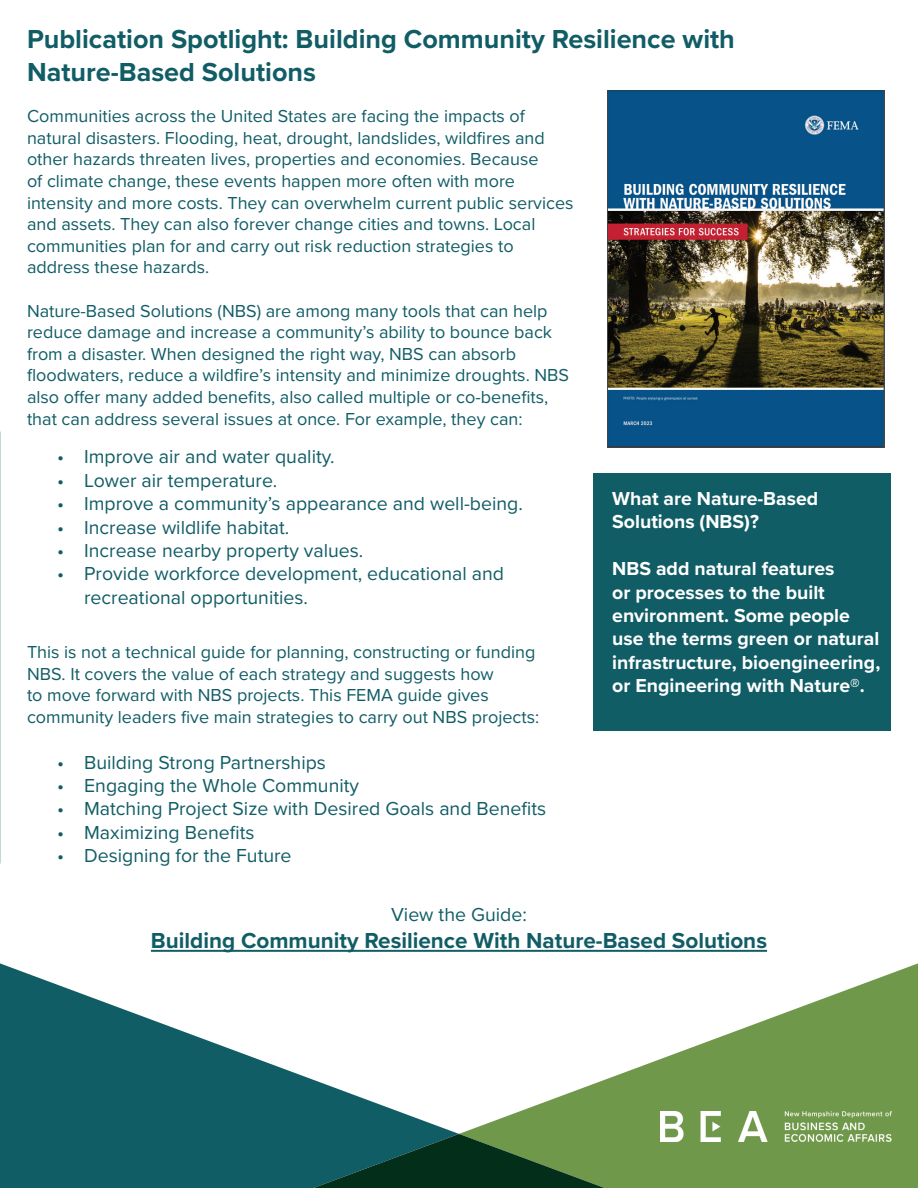
<style>
.page{position:relative;width:918px;height:1188px;background:#fff}
.page>*{position:absolute;margin:0;border:0;box-sizing:border-box;transform-origin:0 0}
.t1{font:700 27px/32.4px "Proxima Nova";color:#115d66}
.t2{font:700 22.5px "Proxima Nova";color:#115d66}
.t3{font:19.5px/23.4px "Proxima Nova";color:#115d66}
.t4{font:700 19.5px/23.4px "Proxima Nova";color:#fff}
.t5{font:18px/21.6px "Proxima Nova";color:#115d66}
</style>
<div class="page">
<svg style="left:0;top:963px;width:459px;height:225px;fill:#115d66"></svg>
<svg style="left:459px;top:963px;width:459px;height:225px;fill:#70984a"></svg>
<svg style="left:303px;top:1134px;width:312px;height:54px;background:#23573b"></svg>
<img style="left:661px;top:1111px;width:230px;height:30px">
<div style="left:593px;top:473px;width:298px;height:258px;background:#115d66"></div>
<img style="left:608px;top:91px;width:277px;height:357px">
<hr style="left:151px;top:950px;width:616px;height:2px;background:#115d66">
<h1 class="t1" style="left:27px;top:23px;width:709px">Publication Spotlight: Building Community Resilience with<br>Nature-Based Solutions</h1>
<p class="t5" style="left:27px;top:105px;width:548px">Communities across the United States are facing the impacts of natural disasters. Flooding, heat, drought, landslides, wildfires and other hazards threaten lives, properties and economies. Because<br>of climate change, these events happen more often with more intensity and more costs. They can overwhelm current public services and assets. They can also forever change cities and towns. Local communities plan for and carry out risk reduction strategies to address these hazards.</p>
<p class="t5" style="left:27px;top:299px;width:544px">Nature-Based Solutions (NBS) are among many tools that can help reduce damage and increase a community’s ability to bounce back from a disaster. When designed the right way, NBS can absorb floodwaters, reduce a wildfire’s intensity and minimize droughts. NBS also offer many added benefits, also called multiple or co-benefits, that can address several issues at once. For example, they can:</p>
<p class="t3" style="left:57px;top:444px;width:279px">• Improve air and water quality.</p>
<p class="t3" style="left:57px;top:468px;width:222px">• Lower air temperature.</p>
<p class="t3" style="left:57px;top:491px;width:467px">• Improve a community’s appearance and well-being.</p>
<p class="t3" style="left:57px;top:514px;width:234px">• Increase wildlife habitat.</p>
<p class="t3" style="left:57px;top:538px;width:308px">• Increase nearby property values.</p>
<p class="t3" style="left:84px;top:561px;width:421px;text-indent:-27px">• Provide workforce development, educational and recreational opportunities.</p>
<p class="t5" style="left:27px;top:641px;width:514px">This is not a technical guide for planning, constructing or funding NBS. It covers the value of each strategy and suggests how<br>to move forward with NBS projects. This FEMA guide gives community leaders five main strategies to carry out NBS projects:</p>
<p class="t3" style="left:57px;top:750px;width:270px">• Building Strong Partnerships</p>
<p class="t3" style="left:57px;top:773px;width:303px">• Engaging the Whole Community</p>
<p class="t3" style="left:57px;top:796px;width:491px">• Matching Project Size with Desired Goals and Benefits</p>
<p class="t3" style="left:57px;top:820px;width:199px">• Maximizing Benefits</p>
<p class="t3" style="left:57px;top:843px;width:236px">• Designing for the Future</p>
<p class="t4" style="left:612px;top:486px;width:208px">What are Nature-Based<br>Solutions (NBS)?</p>
<p class="t4" style="left:612px;top:557px;width:270px">NBS add natural features<br>or processes to the built environment. Some people use the terms green or natural infrastructure, bioengineering, or Engineering with Nature®.</p>
<p class="t3" style="left:391px;top:902px;width:137px">View the Guide:</p>
<p class="t2" style="left:151px;top:923px;width:618px">Building Community Resilience With Nature-Based Solutions</p>
</div>
